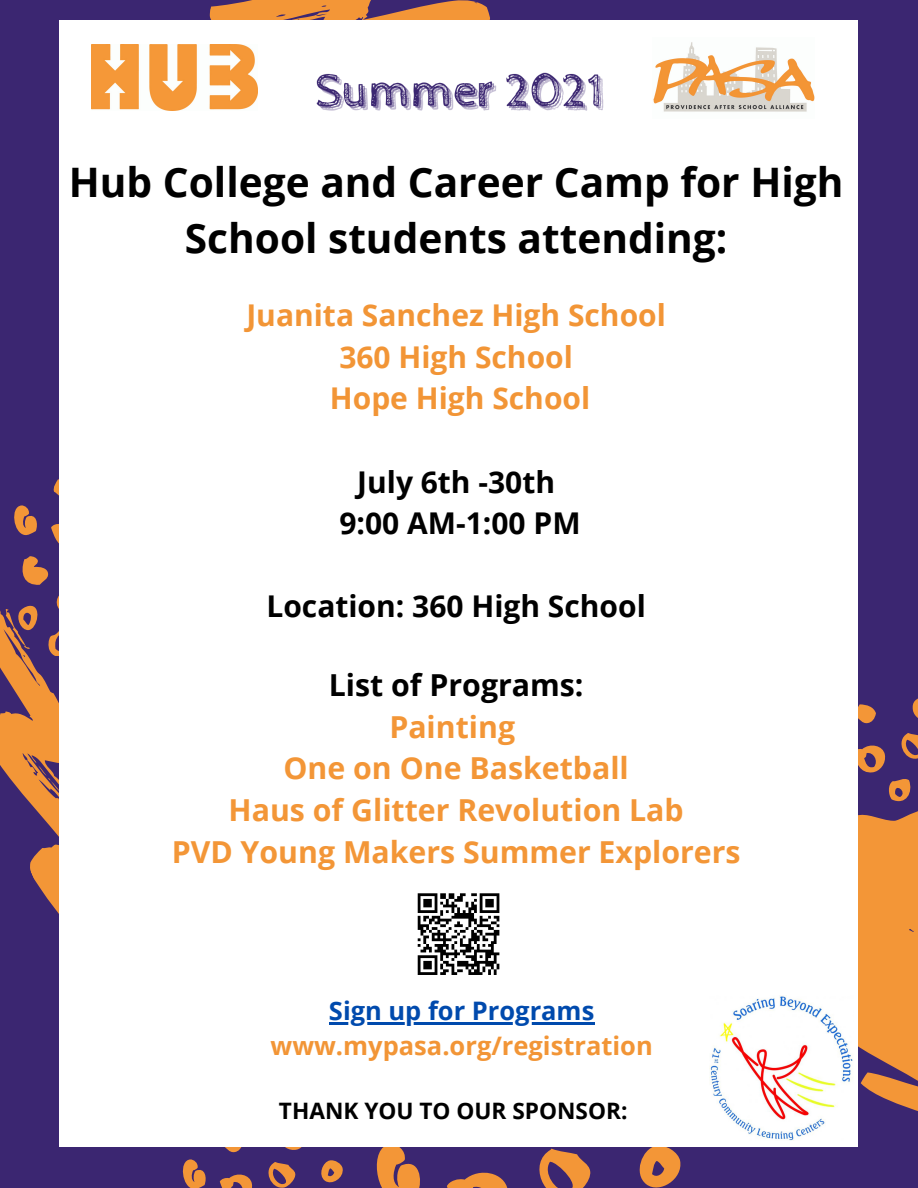
<style>
.page{position:relative;width:918px;height:1188px;background:#3b2671}
.page>*{position:absolute;margin:0;border:0;box-sizing:border-box;transform-origin:0 0}
.t1{font:700 40.65px/56.2px "Open Sans";color:#000;text-align:center}
.t2{font:700 30.3px "Open Sans";color:#f39637}
.t3{font:700 30.3px "Open Sans";color:#000}
.t4{font:700 30px "Open Sans";color:#f29536}
.t5{font:700 30px "Open Sans";color:#000}
.t6{font:700 25.5px "Open Sans";color:#f29536}
.t7{font:700 25.5px "Open Sans";color:#004aad}
.t8{font:700 22.65px "Open Sans";color:#000}
</style>
<div class="page">
<svg style="left:736px;top:881px;width:182px;height:266px;fill:#f39637"></svg>
<svg style="left:206px;top:0;width:371px;height:21px"></svg>
<svg style="left:375px;top:1146px;width:48px;height:42px"></svg>
<svg style="left:633px;top:1146px;width:50px;height:42px"></svg>
<svg style="left:539px;top:1149px;width:52px;height:39px"></svg>
<svg style="left:447px;top:1172px;width:61px;height:16px"></svg>
<svg style="left:0;top:610px;width:60px;height:418px"></svg>
<svg style="left:38px;top:764px;width:22px;height:30px"></svg>
<svg style="left:53px;top:479px;width:7px;height:20px"></svg>
<svg style="left:4px;top:505px;width:56px;height:151px"></svg>
<svg style="left:278px;top:1146px;width:31px;height:4px"></svg>
<svg style="left:221px;top:1146px;width:22px;height:7px"></svg>
<svg style="left:182px;top:1159px;width:24px;height:29px"></svg>
<svg style="left:321px;top:1160px;width:22px;height:23px"></svg>
<svg style="left:268px;top:1162px;width:28px;height:26px"></svg>
<svg style="left:220px;top:1174px;width:33px;height:14px"></svg>
<svg style="left:912px;top:698px;width:6px;height:20px"></svg>
<svg style="left:858px;top:704px;width:18px;height:20px"></svg>
<svg style="left:858px;top:733px;width:60px;height:148px"></svg>
<div style="left:60px;top:95px;width:798px;height:986px;background:#fff"></div>
<div style="left:60px;top:21px;width:798px;height:74px;background:#fff"></div>
<div style="left:60px;top:1081px;width:798px;height:65px;background:#fff"></div>
<img style="left:653px;top:42px;width:162px;height:70px">
<img style="left:92px;top:44px;width:165px;height:67px">
<svg style="left:418px;top:893px;width:81px;height:82px"></svg>
<img style="left:709px;top:996px;width:144px;height:145px">
<img style="left:316px;top:72px;width:288px;height:39px">
<hr style="left:329px;top:1022px;width:265px;height:2px;background:#004aad">
<p class="t1" style="left:69px;top:153px;width:776px">Hub College and Career Camp for High<br>School students attending:</p>
<p class="t4" style="left:246px;top:294px;width:421px">Juanita Sanchez High School</p>
<p class="t4" style="left:339px;top:336px;width:235px">360 High School</p>
<p class="t4" style="left:330px;top:377px;width:262px">Hope High School</p>
<p class="t5" style="left:357px;top:461px;width:199px">July 6th -30th</p>
<p class="t5" style="left:340px;top:502px;width:243px">9:00 AM-1:00 PM</p>
<p class="t5" style="left:266px;top:585px;width:381px">Location: 360 High School</p>
<p class="t3" style="left:329px;top:664px;width:256px">List of Programs:</p>
<p class="t2" style="left:389px;top:705px;width:127px">Painting</p>
<p class="t2" style="left:284px;top:747px;width:347px">One on One Basketball</p>
<p class="t2" style="left:229px;top:789px;width:457px">Haus of Glitter Revolution Lab</p>
<p class="t2" style="left:172px;top:830px;width:570px">PVD Young Makers Summer Explorers</p>
<p class="t7" style="left:329px;top:993px;width:267px">Sign up for Programs</p>
<p class="t6" style="left:271px;top:1028px;width:384px">www.mypasa.org/registration</p>
<p class="t8" style="left:279px;top:1095px;width:350px">THANK YOU TO OUR SPONSOR:</p>
</div>
